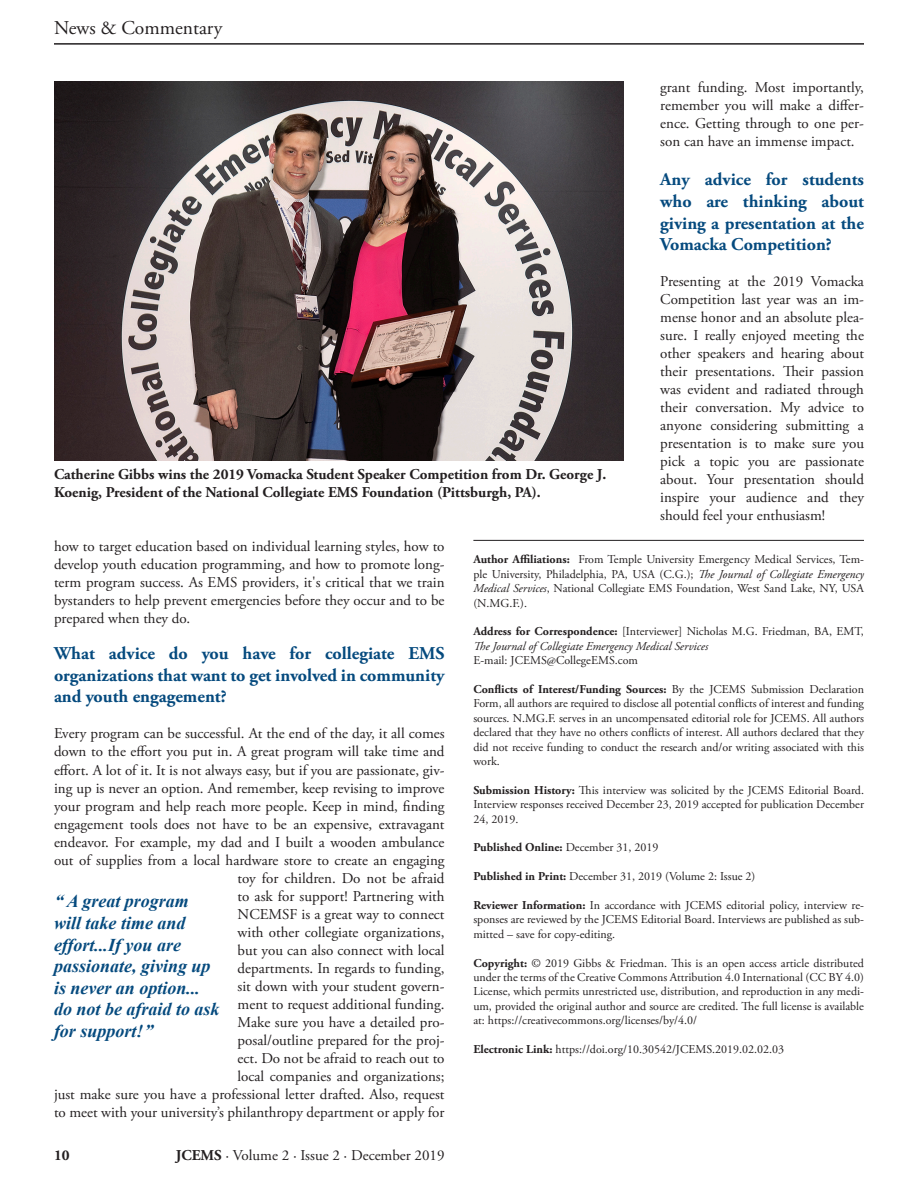
<style>
.page{position:relative;width:918px;height:1188px;background:#fff}
.page>*{position:absolute;margin:0;border:0;box-sizing:border-box;transform-origin:0 0}
.t1{font:19.5px "Adobe Garamond Pro";color:#231f20}
.t2{font:700 18px/21.6px "Adobe Garamond Pro";color:#054a7e;text-align:justify}
.t3{font:italic 700 18px/21.6px "Times New Roman";color:#054a7e}
.t4{font:15px/18px "Adobe Garamond Pro";color:#231f20;text-align:justify}
.t5{font:700 15px/18px "Adobe Garamond Pro";color:#231f20}
.t6{font:12px/14.4px "Adobe Garamond Pro";color:#231f20;text-align:justify}
.t7{font:italic 12px/14.4px "Adobe Garamond Pro";color:#231f20}
.t8{font:700 12px "Adobe Garamond Pro";color:#231f20}
.s1{font-weight:700}
.s2{font-style:italic}
.s3{font-weight:700;font-style:normal}
.s4{font-style:normal}
.s5{font-weight:400}
</style>
<div class="page">
<hr style="left:54px;top:43px;width:810px;height:2px;background:#231f20">
<hr style="left:473px;top:540px;width:391px;height:1px;background:#231f20">
<img style="left:54px;top:81px;width:570px;height:380px">
<h1 class="t1" style="left:54px;top:16px;width:170px">News &amp; Commentary</h1>
<p class="t4" style="left:660px;top:79px;width:205px">grant funding. Most importantly, remember you will make a differ&shy;ence. Getting through to one per&shy;son can have an immense impact.</p>
<p class="t2" style="left:660px;top:169px;width:205px">Any advice for students who are thinking about giving a presentation at the Vomacka Competition?</p>
<p class="t4" style="left:660px;top:273px;width:205px">Presenting at the 2019 Vomacka Competition last year was an im&shy;mense honor and an absolute plea&shy;sure. I really enjoyed meeting the other speakers and hearing about their presentations. Their passion was evident and radiated through their conversation. My advice to anyone considering submitting a presentation is to make sure you pick a topic you are passionate about. Your presentation should inspire your audience and they should feel your enthusiasm!</p>
<p class="t6" style="left:473px;top:553px;width:392px"><span class="s1">Author Affiliations:</span> From Temple University Emergency Medical Services, Tem&shy;ple University, Philadelphia, PA, USA (C.G.); <span class="s2">The Journal of Collegiate Emergency Medical Services</span>, National Collegiate EMS Foundation, West Sand Lake, NY, USA (N.MG.F.).</p>
<p class="t7" style="left:473px;top:625px;width:392px"><span class="s3">Address for Correspondence:</span> <span class="s4">[Interviewer] Nicholas M.G. Friedman, BA, EMT,<br></span>The Journal of Collegiate Emergency Medical Services</p>
<p class="t6" style="left:473px;top:654px;width:166px">E-mail: JCEMS@CollegeEMS.com</p>
<p class="t6" style="left:473px;top:682px;width:392px"><span class="s1">Conflicts of Interest/Funding Sources:</span> By the JCEMS Submission Declaration Form, all authors are required to disclose all potential conflicts of interest and funding sources. N.MG.F. serves in an uncompensated editorial role for JCEMS. All authors declared that they have no others conflicts of interest. All authors declared that they did not receive funding to conduct the research and/or writing associated with this work.</p>
<p class="t6" style="left:473px;top:783px;width:392px"><span class="s1">Submission History:</span> This interview was solicited by the JCEMS Editorial Board.<br>Interview responses received December 23, 2019 accepted for publication December 24, 2019.</p>
<p class="t8" style="left:473px;top:841px;width:187px">Published Online: <span class="s5">December 31, 2019</span></p>
<p class="t6" style="left:473px;top:870px;width:284px"><span class="s1">Published in Print:</span> December 31, 2019 (Volume 2: Issue 2)</p>
<p class="t6" style="left:473px;top:898px;width:392px"><span class="s1">Reviewer Information:</span> In accordance with JCEMS editorial policy, interview re&shy;sponses are reviewed by the JCEMS Editorial Board. Interviews are published as sub&shy;mitted – save for copy-editing.</p>
<p class="t6" style="left:473px;top:956px;width:392px"><span class="s1">Copyright:</span> © 2019 Gibbs &amp; Friedman. This is an open access article distributed under the terms of the Creative Commons Attribution 4.0 International (CC BY 4.0)<br>License, which permits unrestricted use, distribution, and reproduction in any medi&shy;um, provided the original author and source are credited. The full license is available at: https://creativecommons.org/licenses/by/4.0/</p>
<p class="t6" style="left:473px;top:1042px;width:312px"><span class="s1">Electronic Link:</span> https://doi.org/10.30542/JCEMS.2019.02.02.03</p>
<p class="t5" style="left:54px;top:466px;width:554px">Catherine Gibbs wins the 2019 Vomacka Student Speaker Competition from Dr. George J.<br>Koenig, President of the National Collegiate EMS Foundation (Pittsburgh, PA).</p>
<p class="t4" style="left:54px;top:538px;width:392px">how to target education based on individual learning styles, how to develop youth education programming, and how to promote long&shy;term program success. As EMS providers, it's critical that we train bystanders to help prevent emergencies before they occur and to be prepared when they do.</p>
<p class="t2" style="left:54px;top:643px;width:392px">What advice do you have for collegiate EMS organizations that want to get involved in community and youth engagement?</p>
<p class="t4" style="left:54px;top:725px;width:392px;text-align:right">Every program can be successful. At the end of the day, it all comes down to the effort you put in. A great program will take time and effort. A lot of it. It is not always easy, but if you are passionate, giv&shy;ing up is never an option. And remember, keep revising to improve your program and help reach more people. Keep in mind, finding engagement tools does not have to be an expensive, extravagant endeavor. For example, my dad and I built a wooden ambulance out of supplies from a local hardware store to create an engaging toy for children. Do not be afraid<br>to ask for support! Partnering with<br>NCEMSF is a great way to connect<br>with other collegiate organizations,<br>but you can also connect with local<br>departments. In regards to funding,<br>sit down with your student govern-<br>ment to request additional funding.<br>Make sure you have a detailed pro-<br>posal/outline prepared for the proj-<br>ect. Do not be afraid to reach out to<br>local companies and organizations;<br>just make sure you have a professional letter drafted. Also, request to meet with your university’s philanthropy department or apply for</p>
<p class="t3" style="left:54px;top:891px;width:167px">“ A great program will take time and effort...If you are passionate, giving up is never an option... do not be afraid to ask for support!”</p>
<p class="t5" style="left:54px;top:1147px;width:17px">10</p>
<p class="t4" style="left:176px;top:1147px;width:270px"><span class="s1">JCEMS</span> · Volume 2 · Issue 2 · December 2019</p>
</div>
